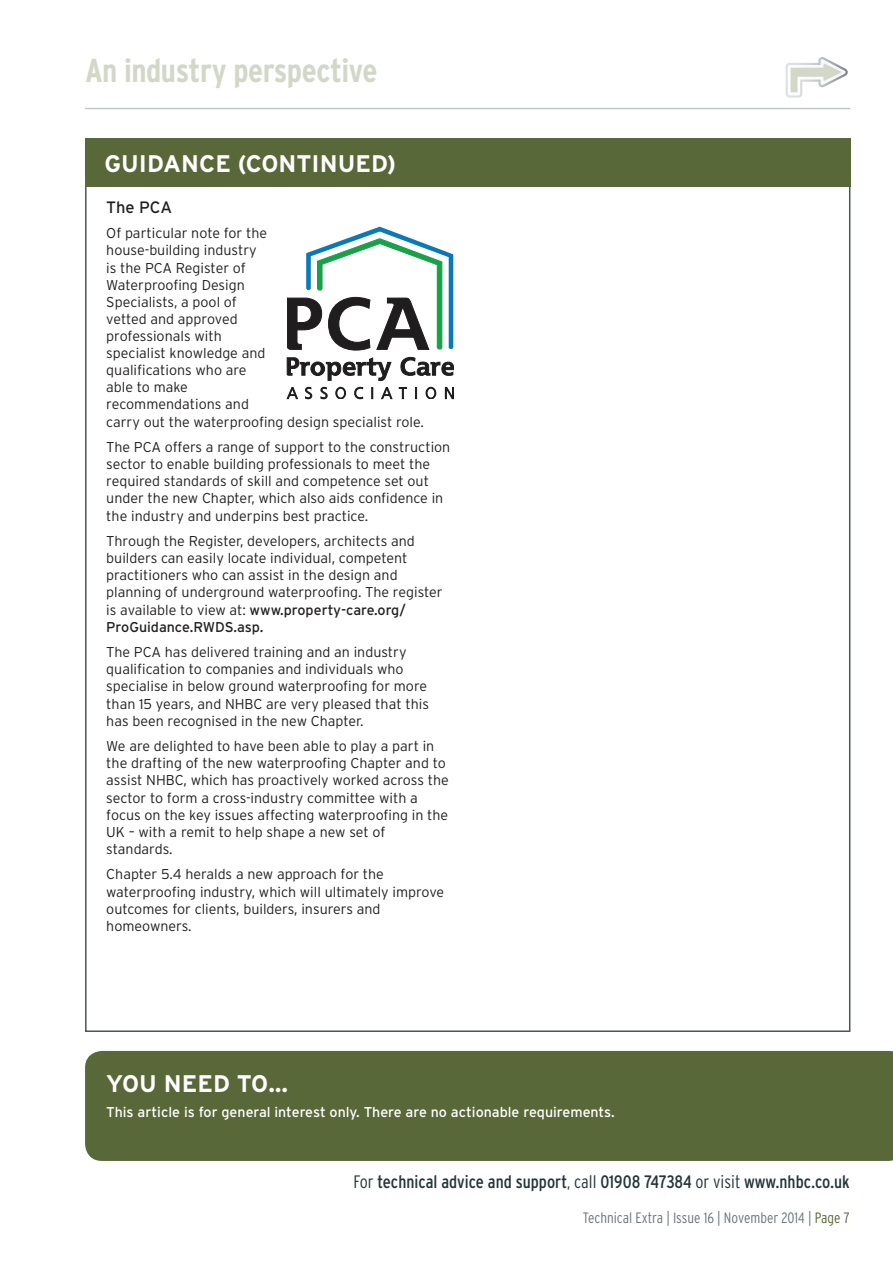
<style>
.page{position:relative;width:893px;height:1263px;background:#fff}
.page>*{position:absolute;margin:0;border:0;box-sizing:border-box;transform-origin:0 0}
.Titles{font:700 condensed 33px "Interstate";letter-spacing:-.015em;color:#d2d7c7}
.INTRODUCTION_REQUIRE{font:700 24px "Interstate";color:#fff}
.YOU_NEED_TO__Headi{font:700 24px "Interstate";color:#fff}
.t1{font:condensed 18px "Interstate";color:#26363a}
.ARTICLE_Sub_Heading{font:16.5px "Interstate";letter-spacing:-.005em;color:#231f20}
.t2{font:300 condensed 15px "Interstate";color:#6c767b}
.ARTICLE_Body_copy{font:300 14.25px/17.1px "Interstate";color:#231f20}
.YOU_NEED_TO_BODY_COP{font:14.25px "Interstate";color:#fff}
.s1{font-weight:400}
.s2{font-weight:300}
.s3{color:#586838}
</style>
<div class="page">
<svg style="left:786px;top:57px;width:62px;height:41px"></svg>
<div style="left:85px;top:139px;width:765px;height:893px;background:#fff;border:2px solid #48555a"></div>
<div style="left:85px;top:138px;width:765px;height:48px;background:#586838"></div>
<svg style="left:287px;top:227px;width:166px;height:123px"></svg>
<svg style="left:287px;top:358px;width:104px;height:23px"></svg>
<svg style="left:401px;top:357px;width:53px;height:19px"></svg>
<svg style="left:287px;top:387px;width:10px;height:12px"></svg>
<svg style="left:305px;top:387px;width:7px;height:12px"></svg>
<svg style="left:321px;top:387px;width:6px;height:12px"></svg>
<svg style="left:372px;top:387px;width:1px;height:12px"></svg>
<svg style="left:336px;top:387px;width:10px;height:12px"></svg>
<svg style="left:415px;top:387px;width:2px;height:12px"></svg>
<svg style="left:426px;top:387px;width:10px;height:12px"></svg>
<svg style="left:399px;top:387px;width:8px;height:12px"></svg>
<svg style="left:355px;top:387px;width:8px;height:12px"></svg>
<svg style="left:382px;top:387px;width:10px;height:12px"></svg>
<svg style="left:445px;top:387px;width:8px;height:12px"></svg>
<hr style="left:85px;top:108px;width:765px;height:1px;background:#c1c7ca">
<div style="left:85px;top:1051px;width:808px;height:110px;background:#586838"></div>
<p class="Titles" style="left:85px;top:52px;width:294px">An industry perspective</p>
<p class="INTRODUCTION_REQUIRE" style="left:105px;top:150px;width:293px">GUIDANCE (CONTINUED)</p>
<p class="ARTICLE_Sub_Heading" style="left:106px;top:198px;width:67px">The PCA</p>
<p class="ARTICLE_Body_copy" style="left:106px;top:225px;width:319px">Of particular note for the<br>house-building industry<br>is the PCA Register of<br>Waterproofing Design<br>Specialists, a pool of<br>vetted and approved<br>professionals with<br>specialist knowledge and<br>qualifications who are<br>able to make<br>recommendations and<br>carry out the waterproofing design specialist role.</p>
<p class="ARTICLE_Body_copy" style="left:106px;top:438px;width:346px">The PCA offers a range of support to the construction sector to enable building professionals to meet the required standards of skill and competence set out under the new Chapter, which also aids confidence in the industry and underpins best practice.</p>
<p class="ARTICLE_Body_copy" style="left:106px;top:532px;width:338px">Through the Register, developers, architects and builders can easily locate individual, competent practitioners who can assist in the design and planning of underground waterproofing. The register is available to view at: <span class="s1">www.property-care.org/ ProGuidance.RWDS.asp.</span></p>
<p class="ARTICLE_Body_copy" style="left:106px;top:643px;width:324px">The PCA has delivered training and an industry qualification to companies and individuals who specialise in below ground waterproofing for more than 15 years, and NHBC are very pleased that this has been recognised in the new Chapter.</p>
<p class="ARTICLE_Body_copy" style="left:106px;top:737px;width:344px">We are delighted to have been able to play a part in the drafting of the new waterproofing Chapter and to assist NHBC, which has proactively worked across the sector to form a cross-industry committee with a focus on the key issues affecting waterproofing in the UK – with a remit to help shape a new set of standards.</p>
<p class="ARTICLE_Body_copy" style="left:106px;top:866px;width:339px">Chapter 5.4 heralds a new approach for the waterproofing industry, which will ultimately improve outcomes for clients, builders, insurers and homeowners.</p>
<p class="YOU_NEED_TO__Headi" style="left:106px;top:1070px;width:183px">YOU NEED TO…</p>
<p class="YOU_NEED_TO_BODY_COP" style="left:106px;top:1104px;width:510px">This article is for general interest only. There are no actionable requirements.</p>
<p class="t1" style="left:353px;top:1172px;width:498px"><span class="s2">For</span> technical advice and support<span class="s2">, call</span> 01908 747384 <span class="s2">or visit</span> www.nhbc.co.uk</p>
<p class="t2" style="left:583px;top:1209px;width:268px">Technical Extra | Issue 16 | November 2014 | <span class="s3">Page 7</span></p>
</div>
